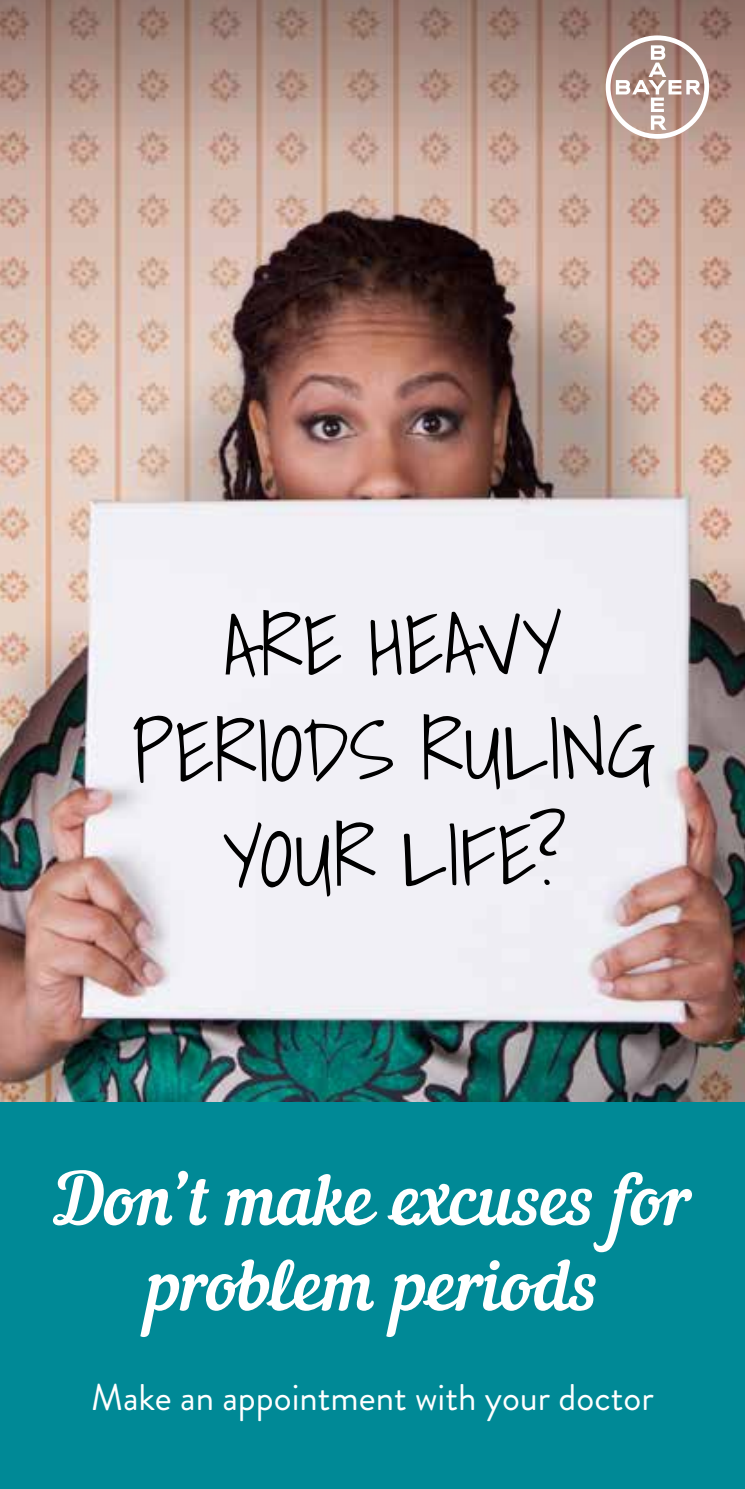
<style>
.page{position:relative;width:745px;height:1489px;background:#fff}
.page>*{position:absolute;margin:0;border:0;box-sizing:border-box;transform-origin:0 0}
.t1{font:300 83.75px/105.5px "Shadows Into";color:#000;text-align:center}
.t2{font:71px/85.2px "Nautilus Pompilius";color:#fff;text-align:center}
.t3{font:37px "Brandon Grotesque";color:#fff}
</style>
<div class="page">
<img style="left:0;top:171px;width:744px;height:931px">
<div style="left:0;top:1102px;width:744px;height:386px;background:#008996"></div>
<svg style="left:0;top:0;width:744px;height:171px;background:#b09286"></svg>
<svg style="left:605px;top:35px;width:103px;height:104px"></svg>
<p class="t1" style="left:129px;top:595px;width:525px;rotate:-1deg">ARE HEAVY<br>PERIODS RULING<br>YOUR LIFE?</p>
<p class="t2" style="left:55px;top:1161px;width:638px">Don’t make excuses for problem periods</p>
<p class="t3" style="left:91px;top:1371px;width:563px">Make an appointment with your doctor</p>
</div>
